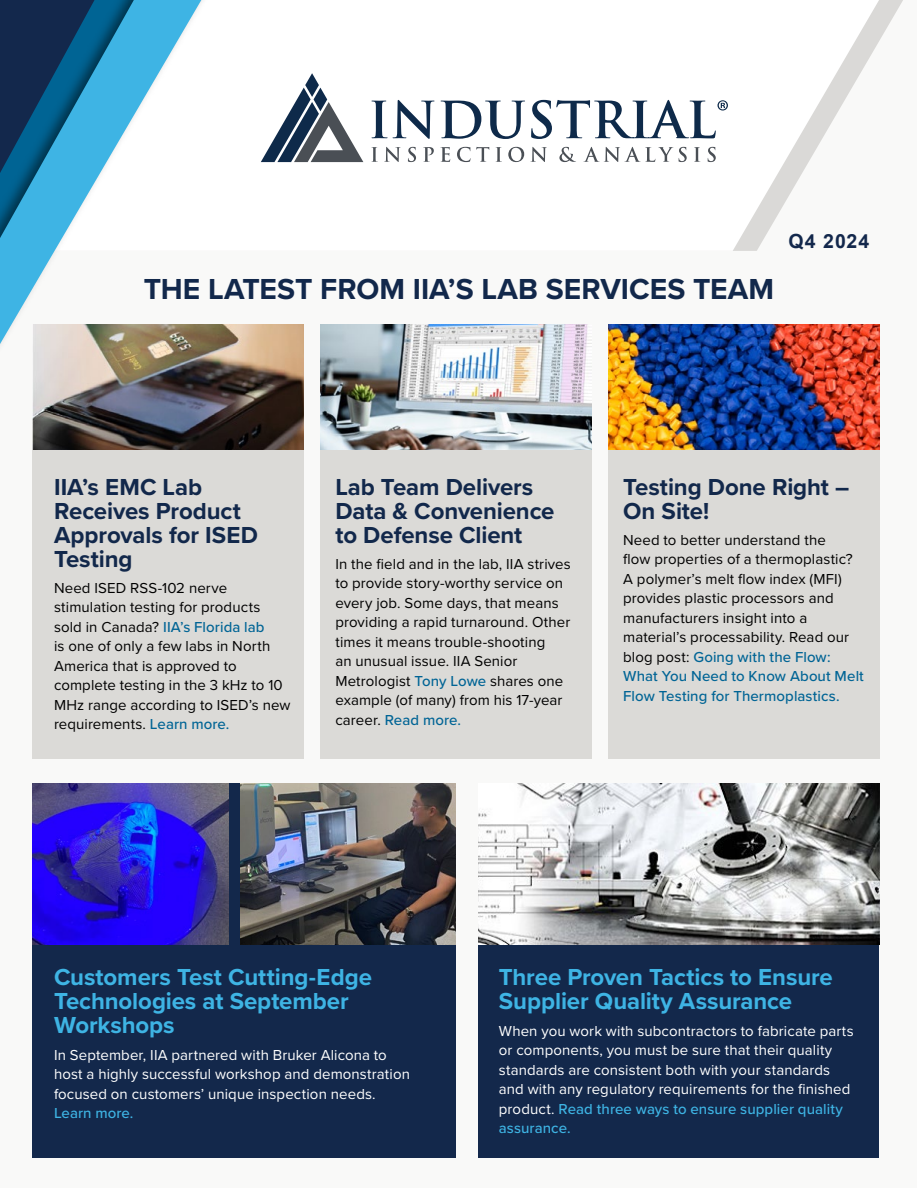
<style>
.page{position:relative;width:918px;height:1188px;background:#fff}
.page>*{position:absolute;margin:0;border:0;box-sizing:border-box;transform-origin:0 0}
.t1{font:700 30px "Proxima Nova";color:#12284b}
.t2{font:700 24px/24px "Proxima Nova";letter-spacing:-.005em;color:#12284b}
.t3{font:700 24px/24px "Proxima Nova";letter-spacing:-.005em;color:#3eb4e4}
.t4{font:700 19.5px "Arial";letter-spacing:.05em;color:#13284c}
.t5{font:15px/19.5px "Proxima Nova";letter-spacing:.005em;color:#000}
.t6{font:15px/19.5px "Proxima Nova";letter-spacing:.01em;color:#fff}
.t7{font:500 15px "Proxima Nova";letter-spacing:.005em;color:#3eb4e4}
.s1{font-weight:500;color:#006495}
.s2{font-weight:500;color:#3eb4e4}
</style>
<div class="page">
<div style="left:0;top:0;width:916px;height:1188px;background:#f9f9f8"></div>
<svg style="left:261px;top:1px;width:618px;height:250px"></svg>
<svg style="left:261px;top:73px;width:102px;height:89px"></svg>
<svg style="left:371px;top:147px;width:345px;height:15px"></svg>
<svg style="left:371px;top:100px;width:357px;height:39px"></svg>
<svg style="left:0;top:0;width:201px;height:344px"></svg>
<div style="left:32px;top:450px;width:271px;height:309px;background:#dbdad7"></div>
<div style="left:320px;top:450px;width:271px;height:309px;background:#dbdad7"></div>
<div style="left:608px;top:450px;width:271px;height:309px;background:#dbdad7"></div>
<img style="left:32px;top:324px;width:271px;height:126px">
<img style="left:320px;top:324px;width:271px;height:126px">
<img style="left:608px;top:324px;width:271px;height:126px">
<div style="left:32px;top:783px;width:424px;height:375px;background:#13284b"></div>
<div style="left:478px;top:821px;width:401px;height:337px;background:#13284b"></div>
<img style="left:32px;top:783px;width:197px;height:162px">
<img style="left:478px;top:783px;width:401px;height:162px">
<img style="left:241px;top:783px;width:215px;height:162px">
<h1 class="t1" style="left:144px;top:266px;width:632px">THE LATEST FROM IIA’S LAB SERVICES TEAM</h1>
<h3 class="t4" style="left:789px;top:229px;width:82px">Q4 2024</h3>
<h2 class="t2" style="left:54px;top:474px;width:205px">IIA’s EMC Lab<br>Receives Product<br>Approvals for ISED<br>Testing</h2>
<p class="t5" style="left:54px;top:578px;width:238px">Need ISED RSS-102 nerve stimulation testing for products sold in Canada? <span class="s1">IIA’s Florida lab<br></span>is one of only a few labs in North<br>America that is approved to complete testing in the 3 kHz to 10<br>MHz range according to ISED’s new requirements. <span class="s1">Learn more.</span></p>
<h2 class="t2" style="left:335px;top:474px;width:221px">Lab Team Delivers<br>Data &amp; Convenience to Defense Client</h2>
<p class="t5" style="left:335px;top:554px;width:237px">In the field and in the lab, IIA strives to provide story-worthy service on every job. Some days, that means providing a rapid turnaround. Other times it means trouble-shooting<br>an unusual issue. IIA Senior<br>Metrologist <span class="s1">Tony Lowe</span> shares one example (of many) from his 17-year career. <span class="s1">Read more.</span></p>
<h2 class="t2" style="left:623px;top:474px;width:228px">Testing Done Right –<br>On Site!</h2>
<p class="t5" style="left:623px;top:530px;width:242px">Need to better understand the<br>flow properties of a thermoplastic?<br>A polymer’s melt flow index (MFI) provides plastic processors and manufacturers insight into a material’s processability. Read our blog post: <span class="s1">Going with the Flow:<br>What You Need to Know About Melt<br>Flow Testing for Thermoplastics.</span></p>
<h2 class="t3" style="left:54px;top:965px;width:319px">Customers Test Cutting-Edge<br>Technologies at September<br>Workshops</h2>
<p class="t6" style="left:54px;top:1044px;width:357px">In September, IIA partnered with Bruker Alicona to host a highly successful workshop and demonstration focused on customers’ unique inspection needs.</p>
<p class="t7" style="left:54px;top:1102px;width:81px">Learn more.</p>
<h2 class="t3" style="left:499px;top:965px;width:336px">Three Proven Tactics to Ensure<br>Supplier Quality Assurance</h2>
<p class="t6" style="left:499px;top:1020px;width:356px">When you work with subcontractors to fabricate parts or components, you must be sure that their quality standards are consistent both with your standards and with any regulatory requirements for the finished product. <span class="s2">Read three ways to ensure supplier quality assurance.</span></p>
</div>
